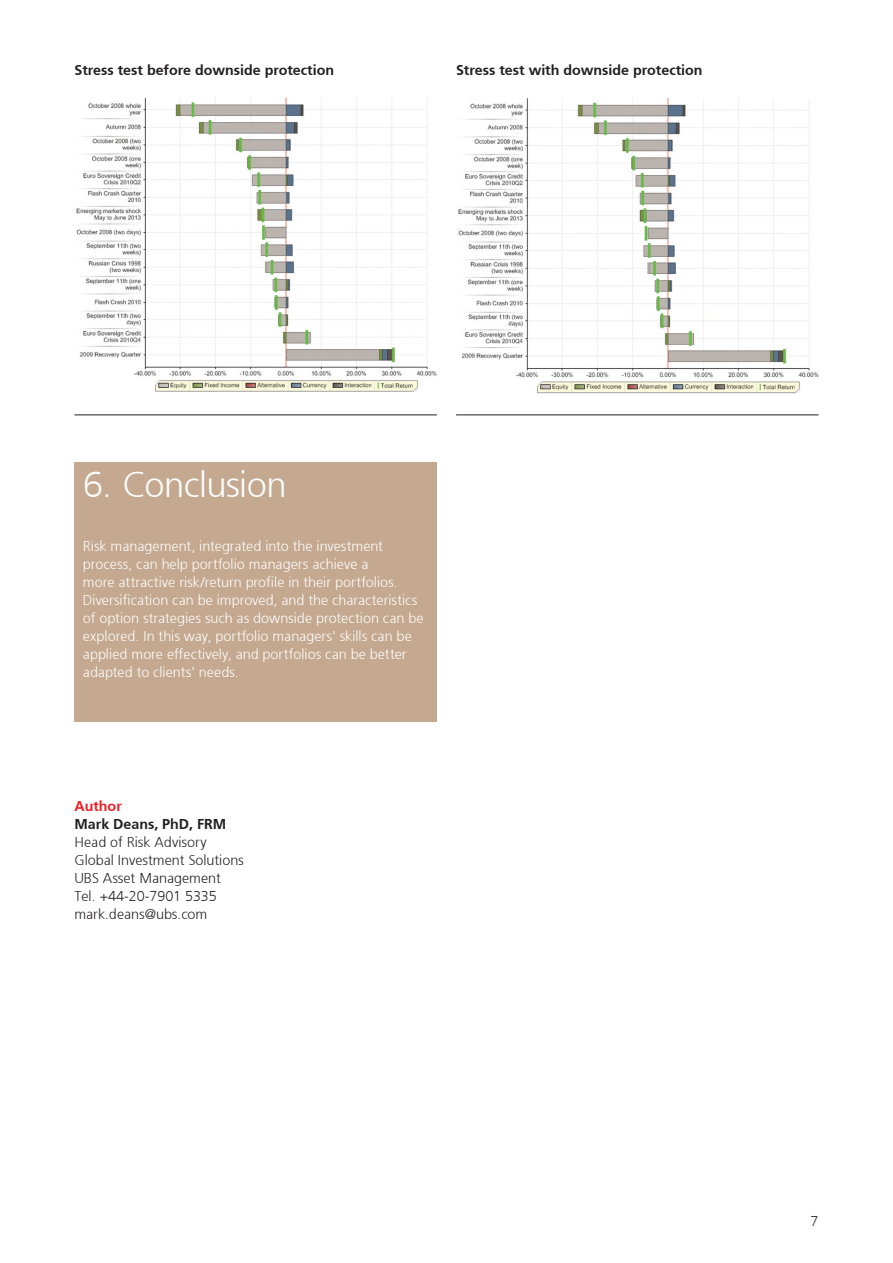
<style>
.page{position:relative;width:893px;height:1263px;background:#fff}
.page>*{position:absolute;margin:0;border:0;box-sizing:border-box;transform-origin:0 0}
.t1{font:300 36px "Frutiger 45";letter-spacing:-.015em;color:#fff}
.t2{font:300 14.25px/18px "Frutiger 45";color:#fff}
.t3{font:300 14.25px/18px "Frutiger 45";color:#231f20}
.t4{font:300 14.25px "Frutiger 45";color:#231f20}
.t5{font:300 14.25px "Frutiger 45";color:#ee1d23}
</style>
<div class="page">
<div style="left:74px;top:462px;width:363px;height:259px;background:#c4a88f"></div>
<hr style="left:74px;top:414px;width:363px;height:1px;background:#231f20">
<hr style="left:456px;top:414px;width:363px;height:1px;background:#231f20">
<img style="left:458px;top:99px;width:361px;height:294px">
<img style="left:76px;top:97px;width:360px;height:295px">
<p class="t4" style="left:74px;top:62px;width:261px">Stress test before downside protection</p>
<p class="t4" style="left:456px;top:62px;width:248px">Stress test with downside protection</p>
<h1 class="t1" style="left:83px;top:464px;width:205px">6. Conclusion</h1>
<p class="t2" style="left:83px;top:537px;width:342px">Risk management, integrated into the investment process, can help portfolio managers achieve a<br>more attractive risk/return profile in their portfolios.<br>Diversification can be improved, and the characteristics of option strategies such as downside protection can be explored. In this way, portfolio managers' skills can be applied more effectively, and portfolios can be better adapted to clients' needs.</p>
<p class="t5" style="left:74px;top:798px;width:49px">Author</p>
<p class="t4" style="left:74px;top:816px;width:154px">Mark Deans, PhD, FRM</p>
<p class="t3" style="left:74px;top:833px;width:171px">Head of Risk Advisory<br>Global Investment Solutions<br>UBS Asset Management<br>Tel. +44-20-7901 5335 mark.deans@ubs.com</p>
<p class="t3" style="left:811px;top:1212px;width:9px">7</p>
</div>
